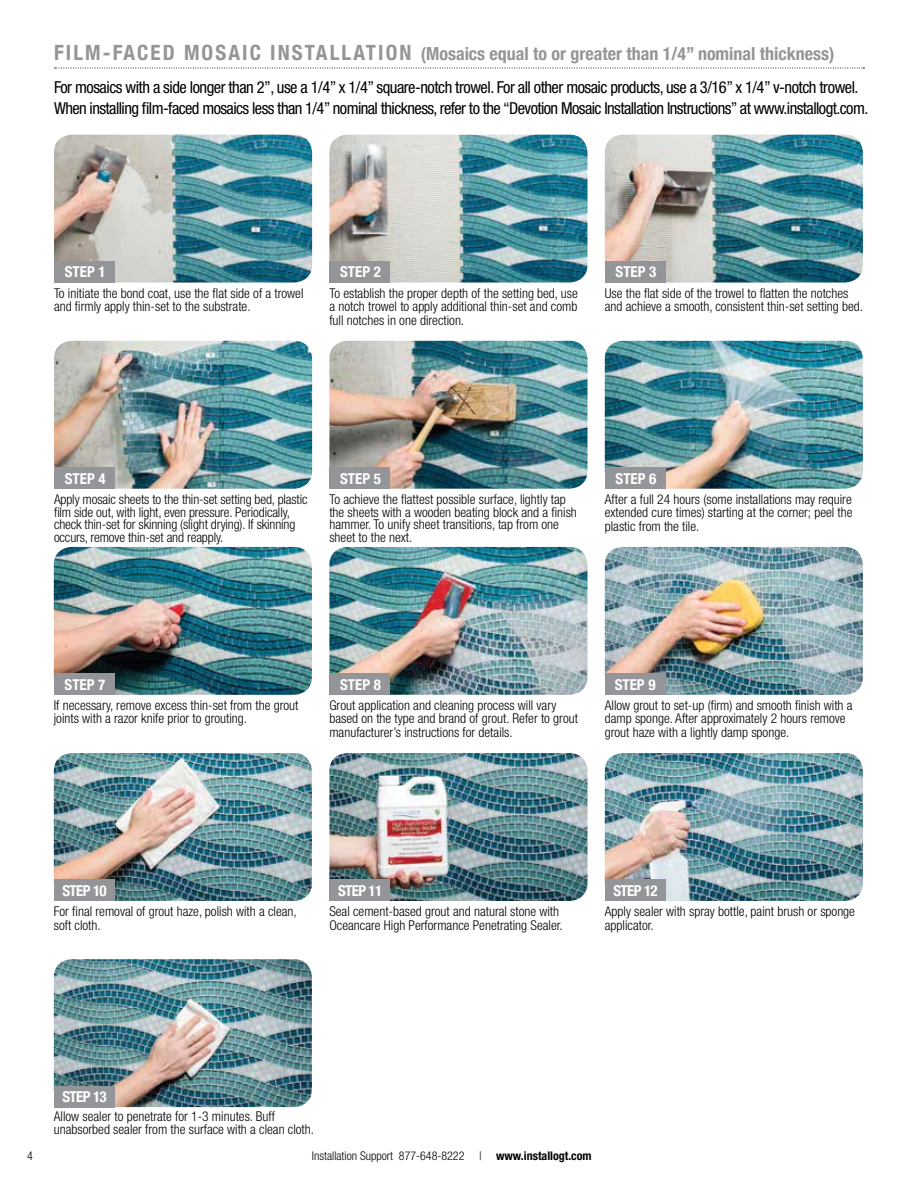
<style>
.page{position:relative;width:918px;height:1188px;background:#fff}
.page>*{position:absolute;margin:0;border:0;box-sizing:border-box;transform-origin:0 0}
.t1{font:700 condensed 18px "Helvetica Neue";color:#939598}
.t2{font:condensed 16.5px/21px "Helvetica Neue LT Std";letter-spacing:-.035em;color:#000}
.t3{font:700 condensed 15px "Helvetica Neue";color:#fff}
.t4{font:300 condensed 13.5px/13.5px "Helvetica Neue LT Std";color:#000}
.t5{font:300 condensed 12px "Helvetica Neue LT Std";color:#000}
.s1{font-size:21px}
.s2{font-weight:700}
</style>
<div class="page">
<img style="left:54px;top:341px;width:258px;height:148px">
<img style="left:54px;top:547px;width:258px;height:148px">
<img style="left:54px;top:753px;width:258px;height:148px">
<img style="left:54px;top:959px;width:258px;height:148px">
<img style="left:329px;top:135px;width:259px;height:148px">
<img style="left:329px;top:341px;width:259px;height:148px">
<img style="left:329px;top:547px;width:259px;height:148px">
<img style="left:329px;top:753px;width:259px;height:148px">
<img style="left:605px;top:341px;width:258px;height:148px">
<img style="left:605px;top:547px;width:258px;height:148px">
<img style="left:605px;top:753px;width:258px;height:148px">
<img style="left:605px;top:135px;width:258px;height:148px">
<svg style="left:54px;top:68px;width:810px;height:1px"></svg>
<img style="left:54px;top:135px;width:258px;height:148px">
<div style="left:54px;top:261px;width:61px;height:22px;background:#939598"></div>
<div style="left:329px;top:261px;width:61px;height:22px;background:#939598"></div>
<div style="left:605px;top:261px;width:61px;height:22px;background:#939598"></div>
<div style="left:54px;top:468px;width:61px;height:21px;background:#939598"></div>
<div style="left:329px;top:468px;width:61px;height:21px;background:#939598"></div>
<div style="left:605px;top:468px;width:61px;height:21px;background:#939598"></div>
<div style="left:54px;top:674px;width:61px;height:21px;background:#939598"></div>
<div style="left:329px;top:674px;width:61px;height:21px;background:#939598"></div>
<div style="left:605px;top:674px;width:61px;height:21px;background:#939598"></div>
<div style="left:54px;top:880px;width:61px;height:21px;background:#939598"></div>
<div style="left:54px;top:1086px;width:61px;height:21px;background:#939598"></div>
<div style="left:329px;top:880px;width:61px;height:21px;background:#939598"></div>
<div style="left:605px;top:880px;width:61px;height:21px;background:#939598"></div>
<h1 class="t1" style="left:54px;top:43px;width:782px"><span class="s1">FILM-FACED MOSAIC INSTALLATION</span> (Mosaics equal to or greater than 1/4” nominal thickness)</h1>
<p class="t2" style="left:54px;top:76px;width:816px">For mosaics with a side longer than 2”, use a 1/4” x 1/4” square-notch trowel. For all other mosaic products, use a 3/16” x 1/4” v-notch trowel.<br>When installing film-faced mosaics less than 1/4” nominal thickness, refer to the “Devotion Mosaic Installation Instructions” at www.installogt.com.</p>
<p class="t3" style="left:65px;top:263px;width:42px">STEP 1</p>
<p class="t3" style="left:340px;top:263px;width:42px">STEP 2</p>
<p class="t3" style="left:616px;top:263px;width:42px">STEP 3</p>
<p class="t4" style="left:54px;top:286px;width:251px">To initiate the bond coat, use the flat side of a trowel and firmly apply thin-set to the substrate.</p>
<p class="t4" style="left:329px;top:286px;width:250px;text-align:justify">To establish the proper depth of the setting bed, use a notch trowel to apply additional thin-set and comb full notches in one direction.</p>
<p class="t4" style="left:605px;top:286px;width:260px">Use the flat side of the trowel to flatten the notches and achieve a smooth, consistent thin-set setting bed.</p>
<p class="t3" style="left:65px;top:469px;width:42px">STEP 4</p>
<p class="t3" style="left:340px;top:469px;width:42px">STEP 5</p>
<p class="t3" style="left:616px;top:469px;width:42px">STEP 6</p>
<p class="t4" style="left:54px;top:493px;width:255px;line-height:12.8px">Apply mosaic sheets to the thin-set setting bed, plastic film side out, with light, even pressure. Periodically, check thin-set for skinning (slight drying). If skinning occurs, remove thin-set and reapply.</p>
<p class="t4" style="left:329px;top:493px;width:249px;line-height:12.8px">To achieve the flattest possible surface, lightly tap the sheets with a wooden beating block and a finish hammer. To unify sheet transitions, tap from one sheet to the next.</p>
<p class="t4" style="left:605px;top:492px;width:249px;text-align:justify">After a full 24 hours (some installations may require extended cure times) starting at the corner; peel the plastic from the tile.</p>
<p class="t3" style="left:65px;top:675px;width:42px">STEP 7</p>
<p class="t3" style="left:340px;top:675px;width:42px">STEP 8</p>
<p class="t3" style="left:615px;top:675px;width:42px">STEP 9</p>
<p class="t4" style="left:54px;top:698px;width:246px">If necessary, remove excess thin-set from the grout joints with a razor knife prior to grouting.</p>
<p class="t4" style="left:329px;top:698px;width:250px">Grout application and cleaning process will vary based on the type and brand of grout. Refer to grout manufacturer’s instructions for details.</p>
<p class="t4" style="left:605px;top:698px;width:249px">Allow grout to set-up (firm) and smooth finish with a damp sponge. After approximately 2 hours remove grout haze with a lightly damp sponge.</p>
<p class="t3" style="left:62px;top:881px;width:46px">STEP 10</p>
<p class="t3" style="left:338px;top:881px;width:46px">STEP 11</p>
<p class="t3" style="left:613px;top:881px;width:46px">STEP 12</p>
<p class="t4" style="left:54px;top:905px;width:245px">For final removal of grout haze, polish with a clean, soft cloth.</p>
<p class="t4" style="left:329px;top:905px;width:235px">Seal cement-based grout and natural stone with<br>Oceancare High Performance Penetrating Sealer.</p>
<p class="t4" style="left:605px;top:905px;width:252px">Apply sealer with spray bottle, paint brush or sponge applicator.</p>
<p class="t3" style="left:62px;top:1088px;width:46px">STEP 13</p>
<p class="t4" style="left:54px;top:1109px;width:262px">Allow sealer to penetrate for 1-3 minutes. Buff unabsorbed sealer from the surface with a clean cloth.</p>
<p class="t5" style="left:27px;top:1149px;width:7px">4</p>
<p class="t5" style="left:312px;top:1148px;width:281px">Installation Support 877-648-8222 | <span class="s2">www.installogt.com</span></p>
</div>
